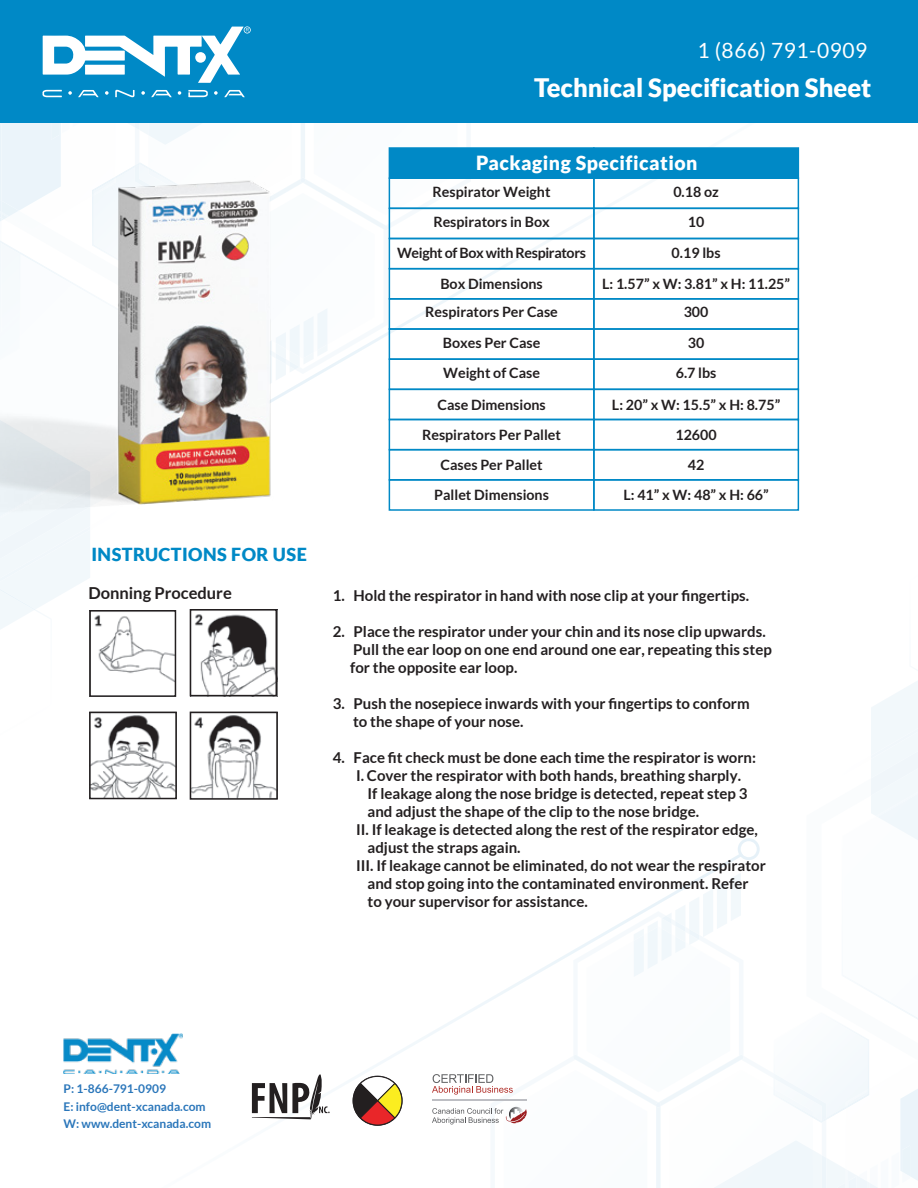
<style>
.page{position:relative;width:918px;height:1188px;background:#fff}
.page>*{position:absolute;margin:0;border:0;box-sizing:border-box;transform-origin:0 0}
.t1{font:900 25.5px "Lato";color:#fff}
.t2{font:21px "Lato";letter-spacing:.025em;color:#fff}
.t3{font:900 19.5px "Lato";letter-spacing:.025em;color:#fff}
.t4{font:900 18px "Lato";letter-spacing:.025em;color:#0089c6}
.t5{font:700 16.5px "Lato";color:#231f20}
.t6{font:700 15px/18px "Lato";color:#231f20}
.t7{font:700 14.25px/30px "Lato";color:#231f20;text-align:center}
.t8{font:700 14.25px "Lato";letter-spacing:-.025em;color:#231f20}
.t9{font:700 12px/17.2px "Lato";color:#2a76ba}
</style>
<div class="page">
<svg style="left:0;top:123px;width:9px;height:34px"></svg>
<svg style="left:0;top:544px;width:90px;height:85px"></svg>
<img style="left:0;top:575px;width:36px;height:35px">
<div style="left:0;top:0;width:918px;height:123px;background:#0089c6"></div>
<svg style="left:42px;top:26px;width:508px;height:387px"></svg>
<div style="left:389px;top:147px;width:206px;height:32px;background:#0089c6;border:2px solid #0089c6"></div>
<div style="left:593px;top:147px;width:206px;height:32px;background:#0089c6;border:2px solid #0089c6"></div>
<div style="left:389px;top:177px;width:206px;height:32px;border:2px solid #0089c6"></div>
<div style="left:593px;top:177px;width:206px;height:32px;border:2px solid #0089c6"></div>
<div style="left:389px;top:208px;width:206px;height:31px;border:2px solid #0089c6"></div>
<div style="left:593px;top:208px;width:206px;height:31px;border:2px solid #0089c6"></div>
<div style="left:389px;top:238px;width:206px;height:31px;border:2px solid #0089c6"></div>
<div style="left:593px;top:238px;width:206px;height:31px;border:2px solid #0089c6"></div>
<div style="left:389px;top:268px;width:206px;height:32px;border:2px solid #0089c6"></div>
<div style="left:593px;top:268px;width:206px;height:32px;border:2px solid #0089c6"></div>
<div style="left:389px;top:298px;width:206px;height:32px;border:2px solid #0089c6"></div>
<div style="left:593px;top:298px;width:206px;height:32px;border:2px solid #0089c6"></div>
<div style="left:389px;top:328px;width:206px;height:32px;border:2px solid #0089c6"></div>
<div style="left:593px;top:328px;width:206px;height:32px;border:2px solid #0089c6"></div>
<div style="left:389px;top:358px;width:206px;height:32px;border:2px solid #0089c6"></div>
<div style="left:593px;top:358px;width:206px;height:32px;border:2px solid #0089c6"></div>
<div style="left:389px;top:389px;width:206px;height:31px;border:2px solid #0089c6"></div>
<div style="left:593px;top:389px;width:206px;height:31px;border:2px solid #0089c6"></div>
<div style="left:389px;top:419px;width:206px;height:31px;border:2px solid #0089c6"></div>
<div style="left:593px;top:419px;width:206px;height:31px;border:2px solid #0089c6"></div>
<div style="left:389px;top:449px;width:206px;height:32px;border:2px solid #0089c6"></div>
<div style="left:593px;top:449px;width:206px;height:32px;border:2px solid #0089c6"></div>
<div style="left:389px;top:479px;width:206px;height:32px;border:2px solid #0089c6"></div>
<div style="left:593px;top:479px;width:206px;height:32px;border:2px solid #0089c6"></div>
<img style="left:64px;top:1033px;width:119px;height:41px">
<img style="left:94px;top:615px;width:79px;height:67px">
<div style="left:89px;top:610px;width:87px;height:87px;border:2px solid #231f20"></div>
<img style="left:195px;top:614px;width:79px;height:79px">
<div style="left:190px;top:609px;width:87px;height:87px;border:2px solid #231f20"></div>
<img style="left:92px;top:715px;width:82px;height:81px">
<div style="left:89px;top:712px;width:88px;height:87px;border:2px solid #231f20"></div>
<img style="left:193px;top:715px;width:82px;height:82px">
<div style="left:190px;top:712px;width:88px;height:88px;border:2px solid #231f20"></div>
<img style="left:0;top:157px;width:314px;height:387px">
<svg style="left:353px;top:1076px;width:50px;height:50px"></svg>
<svg style="left:252px;top:1074px;width:78px;height:46px"></svg>
<svg style="left:432px;top:681px;width:486px;height:507px"></svg>
<hr style="left:432px;top:1100px;width:95px;height:1px;background:#bdbec3">
<p class="t4" style="left:91px;top:544px;width:217px">INSTRUCTIONS FOR USE</p>
<p class="t5" style="left:88px;top:583px;width:145px">Donning Procedure</p>
<h2 class="t2" style="left:698px;top:38px;width:171px">1 (866) 791-0909</h2>
<h1 class="t1" style="left:534px;top:73px;width:339px">Technical Specification Sheet</h1>
<h3 class="t3" style="left:476px;top:151px;width:223px">Packaging Specification</h3>
<p class="t7" style="left:433px;top:176px;width:119px;text-align:left">Respirator Weight<br>Respirators in Box</p>
<p class="t8" style="left:397px;top:245px;width:190px">Weight of Box with Respirators</p>
<p class="t7" style="left:440px;top:269px;width:104px">Box Dimensions</p>
<p class="t7" style="left:425px;top:296px;width:134px;line-height:31.3px">Respirators Per Case<br>Boxes Per Case</p>
<p class="t7" style="left:443px;top:358px;width:98px">Weight of Case</p>
<p class="t7" style="left:437px;top:390px;width:110px">Case Dimensions</p>
<p class="t7" style="left:422px;top:419px;width:141px">Respirators Per Pallet</p>
<p class="t7" style="left:434px;top:450px;width:116px">Cases Per Pallet<br>Pallet Dimensions</p>
<p class="t7" style="left:673px;top:176px;width:47px">0.18 oz</p>
<p class="t7" style="left:688px;top:206px;width:18px">10</p>
<p class="t7" style="left:672px;top:238px;width:50px">0.19 lbs</p>
<p class="t7" style="left:602px;top:269px;width:190px">L: 1.57” x W: 3.81” x H: 11.25”</p>
<p class="t7" style="left:684px;top:297px;width:26px">300</p>
<p class="t7" style="left:676px;top:328px;width:42px">30<br>6.7 lbs</p>
<p class="t7" style="left:612px;top:390px;width:170px">L: 20” x W: 15.5” x H: 8.75”</p>
<p class="t7" style="left:675px;top:419px;width:43px;line-height:30.6px">12600<br>42</p>
<p class="t7" style="left:623px;top:480px;width:147px">L: 41” x W: 48” x H: 66”</p>
<p class="t6" style="left:333px;top:586px;width:418px">1. Hold the respirator in hand with nose clip at your fingertips.</p>
<p class="t6" style="left:350px;top:622px;width:423px;text-indent:-17px">2. Place the respirator under your chin and its nose clip upwards.<br>Pull the ear loop on one end around one ear, repeating this step for the opposite ear loop.</p>
<p class="t6" style="left:353px;top:694px;width:398px;text-indent:-20px">3. Push the nosepiece inwards with your fingertips to conform to the shape of your nose.</p>
<p class="t6" style="left:333px;top:748px;width:425px;text-align:center">4. Face fit check must be done each time the respirator is worn:<br>I. Cover the respirator with both hands, breathing sharply.</p>
<p class="t6" style="left:368px;top:784px;width:382px">If leakage along the nose bridge is detected, repeat step 3</p>
<p class="t6" style="left:368px;top:802px;width:333px">and adjust the shape of the clip to the nose bridge.</p>
<p class="t6" style="left:356px;top:820px;width:403px">II. If leakage is detected along the rest of the respirator edge,</p>
<p class="t6" style="left:368px;top:838px;width:155px">adjust the straps again.</p>
<p class="t6" style="left:356px;top:856px;width:411px">III. If leakage cannot be eliminated, do not wear the respirator</p>
<p class="t6" style="left:368px;top:874px;width:382px">and stop going into the contaminated environment. Refer</p>
<p class="t6" style="left:368px;top:892px;width:222px">to your supervisor for assistance.</p>
<p class="t9" style="left:64px;top:1080px;width:149px">P: 1-866-791-0909<br>E: info@dent-xcanada.com<br>W: www.dent-xcanada.com</p>
</div>
